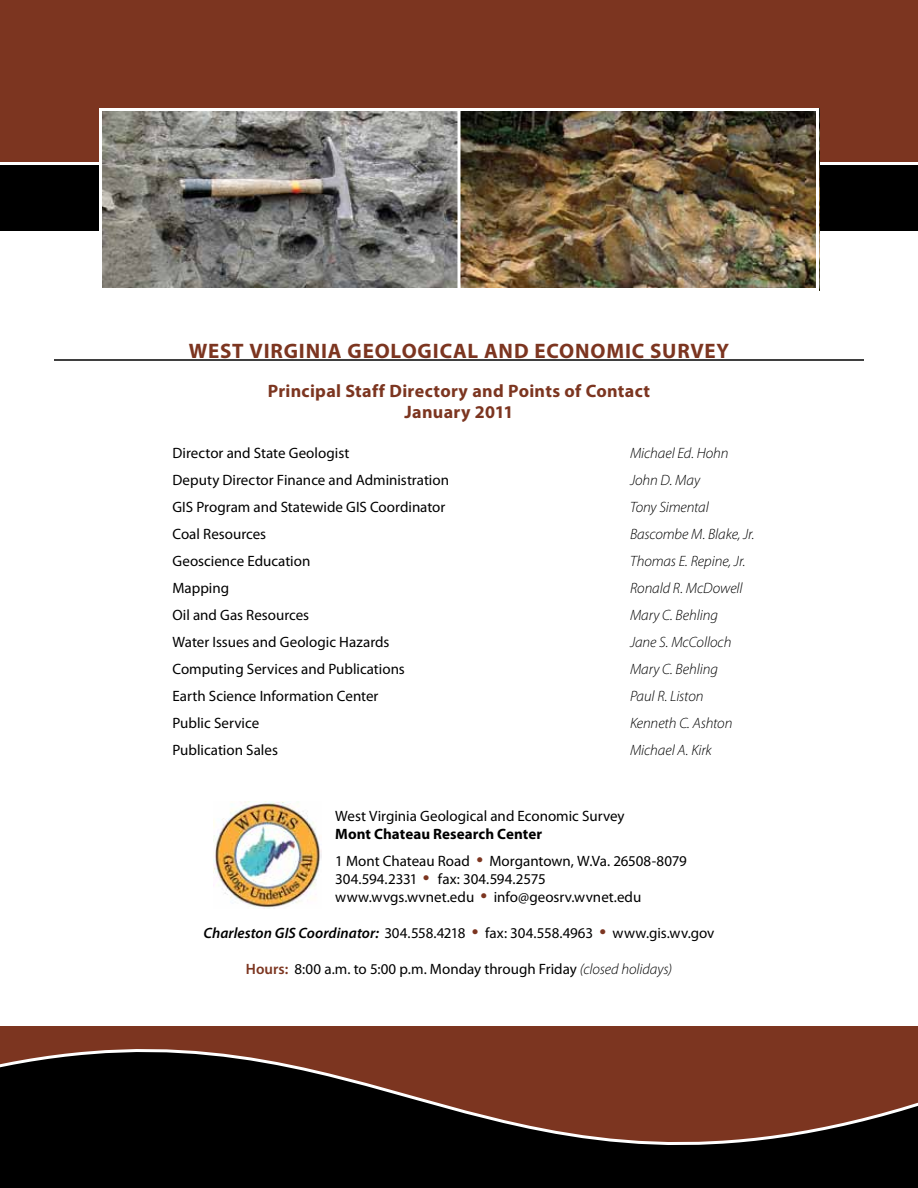
<style>
.page{position:relative;width:918px;height:1188px;background:#fff}
.page>*{position:absolute;margin:0;border:0;box-sizing:border-box;transform-origin:0 0}
.t1{font:700 21px "Myriad Pro";letter-spacing:.04em;color:#7c3520}
.t2{font:700 18px/21px "Myriad Pro";letter-spacing:.02em;color:#7c3520;text-align:center}
.t3{font:15px/27px "Myriad Pro";color:#000}
.t4{font:italic 300 15px "Myriad Pro";letter-spacing:-.005em;color:#000}
.s1{font-weight:700}
.s2{font-size:24px;color:#7c3520}
.s3{font-weight:600;font-style:italic}
.s4{font-weight:600;color:#7c3520}
.s5{font-weight:300;font-style:italic}
</style>
<div class="page">
<div style="left:0;top:0;width:918px;height:162px;background:#7c3520"></div>
<svg style="left:0;top:162px;width:918px;height:72px;background:#161615"></svg>
<img style="left:103px;top:112px;width:712px;height:175px">
<div style="left:0;top:1026px;width:918px;height:162px;background:#7c3520"></div>
<svg style="left:0;top:1049px;width:918px;height:139px"></svg>
<hr style="left:54px;top:359px;width:810px;height:2px;background:#000">
<div style="left:99px;top:108px;width:720px;height:183px;border:3px solid #fff"></div>
<hr style="left:458px;top:110px;width:2px;height:180px;background:#fff">
<img style="left:214px;top:801px;width:108px;height:108px">
<h1 class="t1" style="left:189px;top:337px;width:542px">WEST VIRGINIA GEOLOGICAL AND ECONOMIC SURVEY</h1>
<p class="t2" style="left:268px;top:380px;width:384px">Principal Staff Directory and Points of Contact<br>January 2011</p>
<p class="t3" style="left:172px;top:439px;width:178px">Director and State Geologist</p>
<p class="t4" style="left:630px;top:444px;width:100px">Michael Ed. Hohn</p>
<p class="t3" style="left:172px;top:466px;width:278px">Deputy Director Finance and Administration</p>
<p class="t4" style="left:630px;top:471px;width:72px">John D. May</p>
<p class="t3" style="left:172px;top:493px;width:274px">GIS Program and Statewide GIS Coordinator</p>
<p class="t4" style="left:630px;top:498px;width:80px">Tony Simental</p>
<p class="t3" style="left:172px;top:520px;width:95px">Coal Resources</p>
<p class="t4" style="left:630px;top:525px;width:126px">Bascombe M. Blake, Jr.</p>
<p class="t3" style="left:172px;top:547px;width:139px">Geoscience Education</p>
<p class="t4" style="left:630px;top:552px;width:117px">Thomas E. Repine, Jr.</p>
<p class="t3" style="left:172px;top:574px;width:58px">Mapping</p>
<p class="t4" style="left:630px;top:579px;width:114px">Ronald R. McDowell</p>
<p class="t3" style="left:172px;top:601px;width:138px">Oil and Gas Resources</p>
<p class="t4" style="left:630px;top:606px;width:89px">Mary C. Behling</p>
<p class="t3" style="left:172px;top:628px;width:219px">Water Issues and Geologic Hazards</p>
<p class="t4" style="left:630px;top:633px;width:103px">Jane S. McColloch</p>
<p class="t3" style="left:172px;top:655px;width:234px">Computing Services and Publications</p>
<p class="t4" style="left:630px;top:660px;width:89px">Mary C. Behling</p>
<p class="t3" style="left:172px;top:682px;width:208px">Earth Science Information Center</p>
<p class="t4" style="left:630px;top:687px;width:75px">Paul R. Liston</p>
<p class="t3" style="left:172px;top:709px;width:88px">Public Service</p>
<p class="t4" style="left:630px;top:714px;width:104px">Kenneth C. Ashton</p>
<p class="t3" style="left:172px;top:736px;width:107px">Publication Sales</p>
<p class="t4" style="left:630px;top:741px;width:83px">Michael A. Kirk</p>
<p class="t3" style="left:335px;top:802px;width:291px">West Virginia Geological and Economic Survey</p>
<p class="t3" style="left:335px;top:820px;width:353px"><span class="s1">Mont Chateau Research Center<br></span>1 Mont Chateau Road <span class="s2">•</span> Morgantown, W.Va. 26508-8079</p>
<p class="t3" style="left:335px;top:870px;width:308px;line-height:18px">304.594.2331 <span class="s2">•</span> fax: 304.594.2575 www.wvgs.wvnet.edu <span class="s2">•</span> info@geosrv.wvnet.edu</p>
<p class="t3" style="left:204px;top:919px;width:512px"><span class="s3">Charleston GIS Coordinator:</span> 304.558.4218 <span class="s2">•</span> fax: 304.558.4963 <span class="s2">•</span> www.gis.wv.gov</p>
<p class="t3" style="left:246px;top:955px;width:428px"><span class="s4">Hours:</span> 8:00 a.m. to 5:00 p.m. Monday through Friday <span class="s5">(closed holidays)</span></p>
</div>
